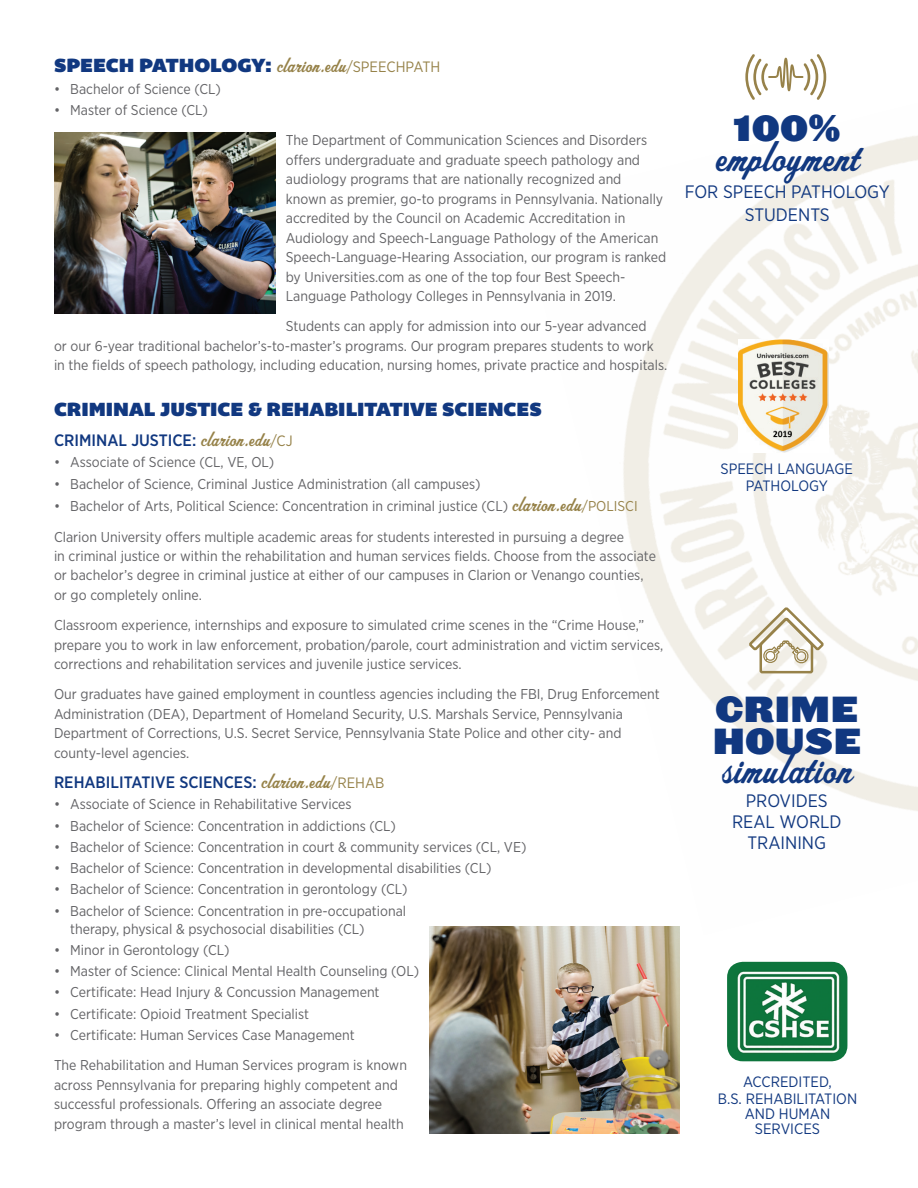
<style>
.page{position:relative;width:918px;height:1188px;background:#fff}
.page>*{position:absolute;margin:0;border:0;box-sizing:border-box;transform-origin:0 0}
.t1{font:40.5px "Spoleto";color:#113880}
.t2{font:900 34.5px/31.3px "Leviathan";color:#113880}
.t3{font:19.5px "Bemio";color:#113880}
.t4{font:18px/21px "Gotham Narrow";color:#113880;text-align:center}
.t5{font:500 16.5px "Gotham Narrow";color:#113880}
.t6{font:15px/17.4px "Gotham Narrow";color:#113880;text-align:center}
.t7{font:14.25px/19.5px "Gotham Narrow";color:#636366}
.s1{font-family:"Spoleto";color:#968249}
.s2{font-family:"Gotham Narrow";font-size:15px;color:#968249}
.s3{font-family:"Spoleto";font-weight:400;font-size:19.5px;color:#968249}
.s4{font-weight:400;font-size:15px;color:#968249}
.s5{font-family:"Spoleto";font-size:19.5px;color:#968249}
.s6{color:#968249}
</style>
<div class="page">
<img style="left:518px;top:135px;width:400px;height:800px">
<svg style="left:745px;top:54px;width:81px;height:45px"></svg>
<img style="left:739px;top:340px;width:90px;height:113px">
<img style="left:54px;top:133px;width:221px;height:180px">
<svg style="left:748px;top:606px;width:77px;height:69px"></svg>
<img style="left:727px;top:962px;width:120px;height:99px">
<img style="left:430px;top:927px;width:249px;height:207px">
<h3 class="t3" style="left:54px;top:50px;width:388px">SPEECH PATHOLOGY: <span class="s1">clarion.edu</span><span class="s2">/SPEECHPATH</span></h3>
<p class="t7" style="left:54px;top:79px;width:168px">• Bachelor of Science (CL)</p>
<p class="t7" style="left:54px;top:100px;width:155px">• Master of Science (CL)</p>
<p class="t7" style="left:286px;top:130px;width:382px">The Department of Communication Sciences and Disorders offers undergraduate and graduate speech pathology and audiology programs that are nationally recognized and<br>known as premier, go-to programs in Pennsylvania. Nationally accredited by the Council on Academic Accreditation in Audiology and Speech-Language Pathology of the American Speech-Language-Hearing Association, our program is ranked by Universities.com as one of the top four Best Speech-Language Pathology Colleges in Pennsylvania in 2019.</p>
<p class="t7" style="left:54px;top:316px;width:615px;text-indent:232px">Students can apply for admission into our 5-year advanced<br>or our 6-year traditional bachelor’s-to-master’s programs. Our program prepares students to work in the fields of speech pathology, including education, nursing homes, private practice and hospitals.</p>
<h3 class="t3" style="left:54px;top:394px;width:489px">CRIMINAL JUSTICE &amp; REHABILITATIVE SCIENCES</h3>
<p class="t5" style="left:54px;top:430px;width:240px">CRIMINAL JUSTICE: <span class="s3">clarion.edu</span><span class="s4">/CJ</span></p>
<p class="t7" style="left:54px;top:452px;width:222px">• Associate of Science (CL, VE, OL)</p>
<p class="t7" style="left:54px;top:473px;width:428px">• Bachelor of Science, Criminal Justice Administration (all campuses)</p>
<p class="t7" style="left:54px;top:491px;width:585px;line-height:30.3px">• Bachelor of Arts, Political Science: Concentration in criminal justice (CL) <span class="s5">clarion.edu</span><span class="s6">/POLISCI<br></span>Clarion University offers multiple academic areas for students interested in pursuing a degree</p>
<p class="t7" style="left:54px;top:546px;width:603px">in criminal justice or within the rehabilitation and human services fields. Choose from the associate or bachelor’s degree in criminal justice at either of our campuses in Clarion or Venango counties, or go completely online.</p>
<p class="t7" style="left:54px;top:615px;width:611px">Classroom experience, internships and exposure to simulated crime scenes in the “Crime House,” prepare you to work in law enforcement, probation/parole, court administration and victim services, corrections and rehabilitation services and juvenile justice services.</p>
<p class="t7" style="left:54px;top:684px;width:607px">Our graduates have gained employment in countless agencies including the FBI, Drug Enforcement Administration (DEA), Department of Homeland Security, U.S. Marshals Service, Pennsylvania Department of Corrections, U.S. Secret Service, Pennsylvania State Police and other city- and county-level agencies.</p>
<p class="t5" style="left:54px;top:772px;width:332px">REHABILITATIVE SCIENCES: <span class="s3">clarion.edu</span><span class="s4">/REHAB</span></p>
<p class="t7" style="left:54px;top:794px;width:299px">• Associate of Science in Rehabilitative Services</p>
<p class="t7" style="left:54px;top:816px;width:343px">• Bachelor of Science: Concentration in addictions (CL)</p>
<p class="t7" style="left:54px;top:837px;width:474px">• Bachelor of Science: Concentration in court &amp; community services (CL, VE)</p>
<p class="t7" style="left:54px;top:858px;width:439px">• Bachelor of Science: Concentration in developmental disabilities (CL)</p>
<p class="t7" style="left:54px;top:879px;width:355px">• Bachelor of Science: Concentration in gerontology (CL)</p>
<p class="t7" style="left:70px;top:901px;width:338px;line-height:18px;text-indent:-16px">• Bachelor of Science: Concentration in pre-occupational therapy, physical &amp; psychosocial disabilities (CL)</p>
<p class="t7" style="left:54px;top:940px;width:177px">• Minor in Gerontology (CL)</p>
<p class="t7" style="left:54px;top:961px;width:367px">• Master of Science: Clinical Mental Health Counseling (OL)</p>
<p class="t7" style="left:54px;top:982px;width:327px">• Certificate: Head Injury &amp; Concussion Management</p>
<p class="t7" style="left:54px;top:1004px;width:257px">• Certificate: Opioid Treatment Specialist</p>
<p class="t7" style="left:54px;top:1019px;width:355px;line-height:30.3px">• Certificate: Human Services Case Management<br>The Rehabilitation and Human Services program is known</p>
<p class="t7" style="left:54px;top:1075px;width:351px">across Pennsylvania for preparing highly competent and successful professionals. Offering an associate degree program through a master’s level in clinical mental health</p>
<h2 class="t2" style="left:734px;top:110px;width:109px">100%</h2>
<h1 class="t1" style="left:715px;top:133px;width:146px">employment</h1>
<p class="t4" style="left:685px;top:179px;width:207px;line-height:23.4px">FOR SPEECH PATHOLOGY<br>STUDENTS</p>
<p class="t6" style="left:721px;top:459px;width:134px">SPEECH LANGUAGE<br>PATHOLOGY</p>
<h2 class="t2" style="left:712px;top:691px;width:150px">CRIME<br>HOUSE</h2>
<h1 class="t1" style="left:721px;top:745px;width:133px">simulation</h1>
<p class="t4" style="left:732px;top:790px;width:111px">PROVIDES<br>REAL WORLD<br>TRAINING</p>
<p class="t6" style="left:718px;top:1073px;width:141px">ACCREDITED,<br>B.S. REHABILITATION</p>
<p class="t6" style="left:745px;top:1106px;width:87px;line-height:15px">AND HUMAN<br>SERVICES</p>
</div>
